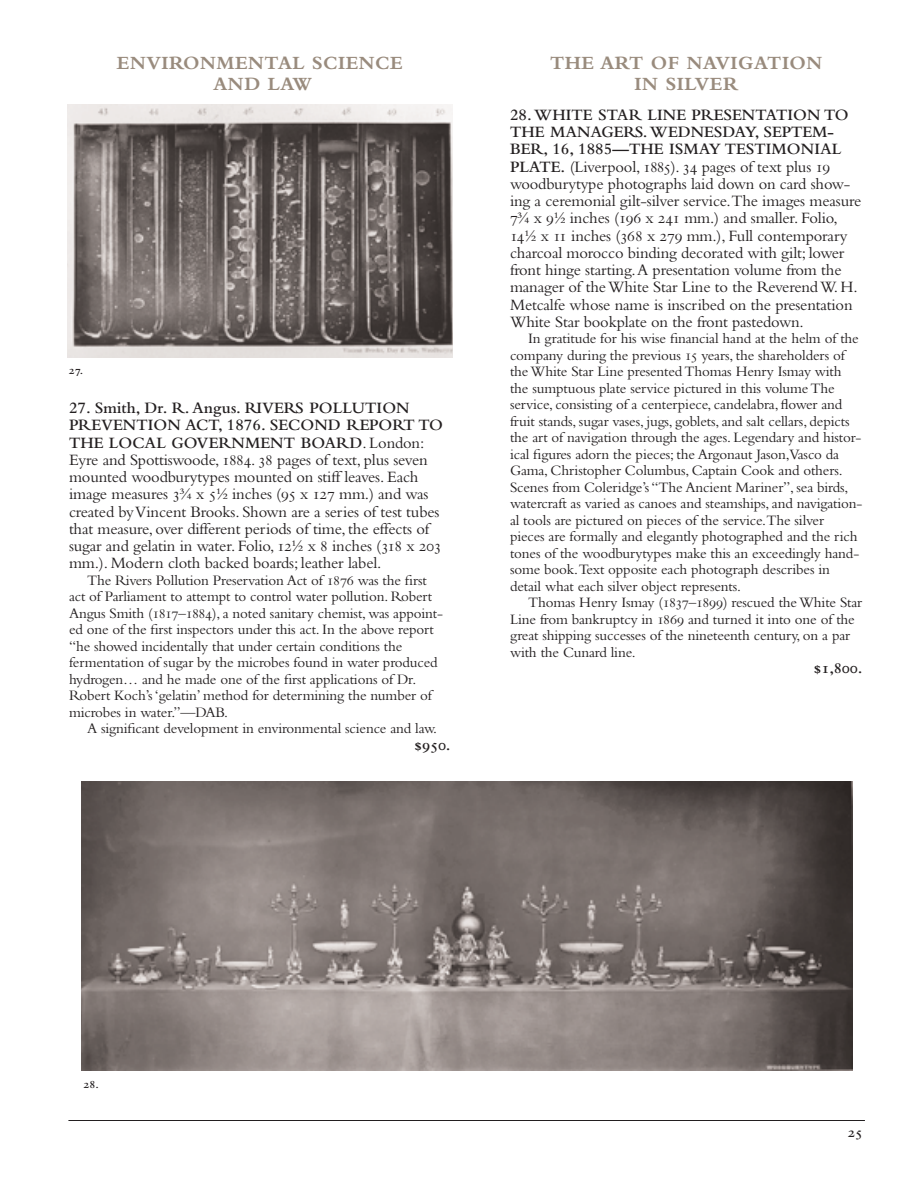
<style>
.page{position:relative;width:918px;height:1188px;background:#fff}
.page>*{position:absolute;margin:0;border:0;box-sizing:border-box;transform-origin:0 0}
.t1{font:700 19.5px/21px "Bembo";letter-spacing:.025em;color:#998b7d;text-align:center}
.t2{font:16.5px/17.2px "Bembo";letter-spacing:-.01em;color:#231f20}
.t3{font:16.5px "Bembo Semibold Expert";letter-spacing:-.01em;color:#231f20}
.t4{font:15px/16.5px "Bembo";letter-spacing:-.01em;color:#231f20}
.t5{font:15px "Bembo Semibold Os F";color:#231f20}
.t6{font:12px "Bembo Semibold Os F";color:#231f20}
.s1{font-weight:600}
.s2{font-family:"Bembo Expert"}
</style>
<div class="page">
<hr style="left:68px;top:1120px;width:797px;height:1px;background:#231f20">
<img style="left:68px;top:104px;width:384px;height:254px">
<img style="left:82px;top:781px;width:770px;height:289px">
<h1 class="t1" style="left:117px;top:54px;width:287px">ENVIRONMENTAL SCIENCE<br>AND LAW</h1>
<p class="t6" style="left:69px;top:366px;width:16px">27.</p>
<p class="t2" style="left:69px;top:401px;width:375px"><span class="s1">27. Smith, Dr. R.Angus. RIVERS POLLUTION PREVENTION ACT, 1876. SECOND REPORT TO THE LOCAL GOVERNMENT BOARD</span>. London:<br>Eyre and Spottiswoode, <span class="s2">1884</span>. <span class="s2">38</span> pages of text, plus seven mounted woodburytypes mounted on stiff leaves. Each image measures <span class="s2">3¾</span> x <span class="s2">5½</span> inches (<span class="s2">95</span> x <span class="s2">127</span> mm.) and was created by Vincent Brooks. Shown are a series of test tubes that measure, over different periods of time, the effects of sugar and gelatin in water. Folio, <span class="s2">12½</span> x <span class="s2">8</span> inches (<span class="s2">318</span> x <span class="s2">203 </span>mm.). Modern cloth backed boards; leather label.</p>
<p class="t4" style="left:69px;top:573px;width:375px;text-indent:18px">The Rivers Pollution Preservation Act of <span class="s2">1876</span> was the first act of Parliament to attempt to control water pollution. Robert Angus Smith (<span class="s2">1817</span>–<span class="s2">1884</span>), a noted sanitary chemist, was appoint&shy;ed one of the first inspectors under this act. In the above report “he showed incidentally that under certain conditions the fermentation of sugar by the microbes found in water produced hydrogen… and he made one of the first applications of Dr.<br>Robert Koch’s ‘gelatin’ method for determining the number of microbes in water.”—DAB.</p>
<p class="t4" style="left:87px;top:722px;width:352px">A significant development in environmental science and law.</p>
<p class="t3" style="left:414px;top:734px;width:38px">$950.</p>
<h1 class="t1" style="left:550px;top:54px;width:274px">THE ART OF NAVIGATION<br>IN SILVER</h1>
<p class="t2" style="left:510px;top:108px;width:353px"><span class="s1">28.WHITE STAR LINE PRESENTATION TO THE MANAGERS.WEDNESDAY, SEPTEM-BER, 16, 1885—THE ISMAY TESTIMONIAL PLATE.</span> (Liverpool, <span class="s2">1885</span>). <span class="s2">34</span> pages of text plus <span class="s2">19 </span>woodburytype photographs laid down on card show&shy;ing a ceremonial gilt-silver service.The images measure <span class="s2">7¾</span> x <span class="s2">9½</span> inches (<span class="s2">196</span> x <span class="s2">241</span> mm.) and smaller. Folio, <span class="s2">14½</span> x <span class="s2">11</span> inches (<span class="s2">368</span> x <span class="s2">279</span> mm.), Full contemporary charcoal morocco binding decorated with gilt; lower front hinge starting.A presentation volume from the manager of the White Star Line to the Reverend W. H.<br>Metcalfe whose name is inscribed on the presentation White Star bookplate on the front pastedown.</p>
<p class="t4" style="left:510px;top:332px;width:354px;text-indent:18px">In gratitude for his wise financial hand at the helm of the company during the previous <span class="s2">15</span> years, the shareholders of the White Star Line presented Thomas Henry Ismay with the sumptuous plate service pictured in this volume The service, consisting of a centerpiece, candelabra, flower and fruit stands, sugar vases, jugs, goblets, and salt cellars, depicts the art of navigation through the ages. Legendary and histor&shy;ical figures adorn the pieces; the Argonaut Jason,Vasco da Gama, Christopher Columbus, Captain Cook and others.<br>Scenes from Coleridge’s “The Ancient Mariner”, sea birds, watercraft as varied as canoes and steamships, and navigation&shy;al tools are pictured on pieces of the service.The silver pieces are formally and elegantly photographed and the rich tones of the woodburytypes make this an exceedingly hand&shy;some book.Text opposite each photograph describes in detail what each silver object represents.</p>
<p class="t4" style="left:510px;top:596px;width:354px;text-indent:18px">Thomas Henry Ismay (<span class="s2">1837</span>–<span class="s2">1899</span>) rescued the White Star Line from bankruptcy in <span class="s2">1869</span> and turned it into one of the great shipping successes of the nineteenth century, on a par with the Cunard line.</p>
<p class="t3" style="left:814px;top:658px;width:50px">$1,800.</p>
<p class="t6" style="left:84px;top:1080px;width:17px">28.</p>
<p class="t5" style="left:848px;top:1127px;width:16px">25</p>
</div>
